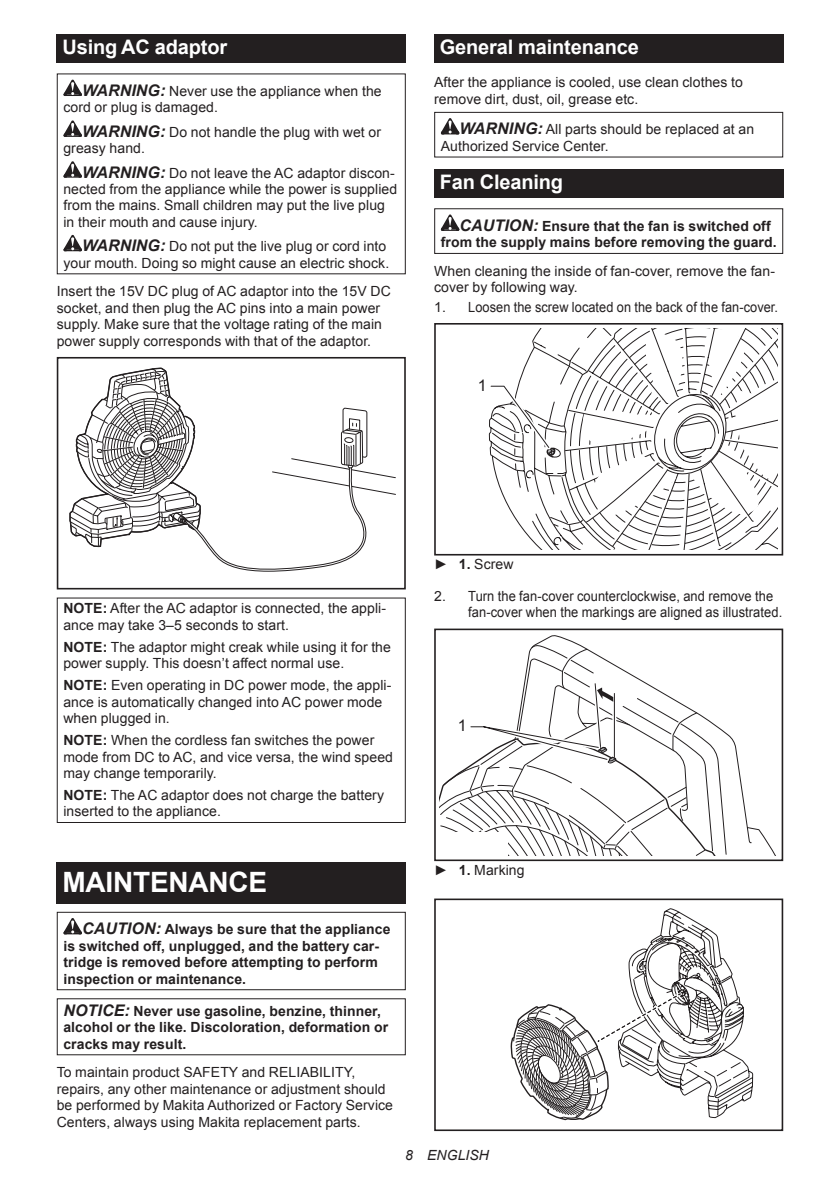
<style>
.page{position:relative;width:840px;height:1191px;background:#fff}
.page>*{position:absolute;margin:0;border:0;box-sizing:border-box;transform-origin:0 0}
.t1{font:700 28px "Arial";letter-spacing:-.01em;color:#fff}
.t2{font:700 20px "Arial";letter-spacing:-.01em;color:#fff}
.t3{font:16px "Arial";color:#231f20}
.t4{font:14px/16.4px "Arial";letter-spacing:.005em;color:#231f20}
.t5{font:700 14px/16.4px "Arial";letter-spacing:.005em;color:#231f20}
.t6{font:italic 14px "Arial";letter-spacing:.005em;color:#231f20}
.s1{font-weight:700;font-style:italic;font-size:16px}
.s2{font-style:italic;font-size:16px}
.s3{font-weight:700}
</style>
<div class="page">
<div style="left:57px;top:34px;width:348px;height:29px;background:#231f20"></div>
<svg style="left:63px;top:80px;width:19px;height:16px"></svg>
<svg style="left:63px;top:120px;width:19px;height:17px"></svg>
<svg style="left:63px;top:161px;width:19px;height:17px"></svg>
<svg style="left:63px;top:235px;width:19px;height:16px"></svg>
<svg style="left:69px;top:367px;width:327px;height:205px"></svg>
<div style="left:344px;top:437px;width:9px;height:6px;border:1px solid #231f20;border-radius:50%"></div>
<div style="left:57px;top:561px;width:73px;height:28px;background:#fff"></div>
<div style="left:57px;top:357px;width:348px;height:232px;border:2px solid #231f20"></div>
<div style="left:57px;top:597px;width:348px;height:226px;border:1px solid #231f20"></div>
<div style="left:57px;top:862px;width:348px;height:41px;background:#231f20"></div>
<svg style="left:63px;top:918px;width:19px;height:16px"></svg>
<div style="left:57px;top:911px;width:348px;height:79px;border:1px solid #231f20"></div>
<div style="left:434px;top:34px;width:348px;height:29px;background:#231f20"></div>
<svg style="left:440px;top:118px;width:19px;height:16px"></svg>
<div style="left:434px;top:112px;width:348px;height:45px;border:1px solid #231f20"></div>
<div style="left:434px;top:169px;width:348px;height:28px;background:#231f20"></div>
<svg style="left:440px;top:214px;width:19px;height:17px"></svg>
<div style="left:434px;top:208px;width:348px;height:46px;border:1px solid #231f20"></div>
<div style="left:434px;top:323px;width:348px;height:232px;border:2px solid #231f20"></div>
<svg style="left:488px;top:329px;width:288px;height:221px"></svg>
<svg style="left:526px;top:635px;width:100px;height:36px"></svg>
<div style="left:434px;top:628px;width:348px;height:233px;border:2px solid #231f20"></div>
<svg style="left:439px;top:671px;width:311px;height:184px"></svg>
<svg style="left:510px;top:908px;width:242px;height:213px"></svg>
<div style="left:434px;top:898px;width:348px;height:233px;border:2px solid #231f20"></div>
<h2 class="t2" style="left:62px;top:34px;width:166px">Using AC adaptor</h2>
<p class="t4" style="left:63px;top:83px;width:319px;text-indent:19px"><span class="s1">WARNING:</span> Never use the appliance when the cord or plug is damaged.</p>
<p class="t4" style="left:63px;top:124px;width:319px;text-indent:19px"><span class="s1">WARNING:</span> Do not handle the plug with wet or greasy hand.</p>
<p class="t4" style="left:63px;top:165px;width:335px;text-indent:19px"><span class="s1">WARNING:</span> Do not leave the AC adaptor discon&shy;nected from the appliance while the power is supplied from the mains. Small children may put the live plug in their mouth and cause injury.</p>
<p class="t4" style="left:63px;top:238px;width:327px;text-align:right"><span class="s1">WARNING:</span> Do not put the live plug or cord into your mouth. Doing so might cause an electric shock.</p>
<p class="t4" style="left:57px;top:283px;width:335px">Insert the 15V DC plug of AC adaptor into the 15V DC socket, and then plug the AC pins into a main power supply. Make sure that the voltage rating of the main power supply corresponds with that of the adaptor.</p>
<h2 class="t2" style="left:439px;top:34px;width:200px">General maintenance</h2>
<p class="t4" style="left:434px;top:74px;width:310px">After the appliance is cooled, use clean clothes to remove dirt, dust, oil, grease etc.</p>
<p class="t4" style="left:440px;top:121px;width:315px;text-indent:19px"><span class="s1">WARNING:</span> All parts should be replaced at an<br>Authorized Service Center.</p>
<h2 class="t2" style="left:439px;top:168px;width:125px">Fan Cleaning</h2>
<p class="t5" style="left:440px;top:218px;width:337px;text-indent:19px"><span class="s2">CAUTION:</span> Ensure that the fan is switched off from the supply mains before removing the guard.</p>
<p class="t4" style="left:434px;top:263px;width:342px">When cleaning the inside of fan-cover, remove the fan&shy;cover by following way.</p>
<p class="t4" style="left:434px;top:299px;width:345px">1. Loosen the screw located on the back of the fan-cover.</p>
<p class="t3" style="left:477px;top:375px;width:10px">1</p>
<p class="t4" style="left:63px;top:600px;width:324px"><span class="s3">NOTE:</span> After the AC adaptor is connected, the appli&shy;ance may take 3–5 seconds to start.</p>
<p class="t4" style="left:63px;top:639px;width:329px"><span class="s3">NOTE:</span> The adaptor might creak while using it for the power supply. This doesn’t affect normal use.</p>
<p class="t4" style="left:63px;top:677px;width:329px"><span class="s3">NOTE:</span> Even operating in DC power mode, the appli&shy;ance is automatically changed into AC power mode when plugged in.</p>
<p class="t4" style="left:63px;top:732px;width:331px"><span class="s3">NOTE:</span> When the cordless fan switches the power mode from DC to AC, and vice versa, the wind speed may change temporarily.</p>
<p class="t4" style="left:63px;top:787px;width:322px"><span class="s3">NOTE:</span> The AC adaptor does not charge the battery inserted to the appliance.</p>
<p class="t4" style="left:434px;top:556px;width:81px">► <span class="s3">1.</span> Screw</p>
<p class="t4" style="left:468px;top:588px;width:315px;text-indent:-34px">2. Turn the fan-cover counterclockwise, and remove the fan-cover when the markings are aligned as illustrated.</p>
<p class="t3" style="left:457px;top:715px;width:10px">1</p>
<h1 class="t1" style="left:62px;top:864px;width:206px">MAINTENANCE</h1>
<p class="t5" style="left:63px;top:921px;width:328px;text-indent:19px"><span class="s2">CAUTION:</span> Always be sure that the appliance is switched off, unplugged, and the battery car&shy;tridge is removed before attempting to perform inspection or maintenance.</p>
<p class="t5" style="left:63px;top:1003px;width:326px"><span class="s2">NOTICE:</span> Never use gasoline, benzine, thinner, alcohol or the like. Discoloration, deformation or cracks may result.</p>
<p class="t4" style="left:57px;top:1064px;width:337px">To maintain product SAFETY and RELIABILITY, repairs, any other maintenance or adjustment should be performed by Makita Authorized or Factory Service Centers, always using Makita replacement parts.</p>
<p class="t4" style="left:434px;top:861px;width:92px">► <span class="s3">1.</span> Marking</p>
<p class="t6" style="left:405px;top:1146px;width:85px">8 ENGLISH</p>
</div>
